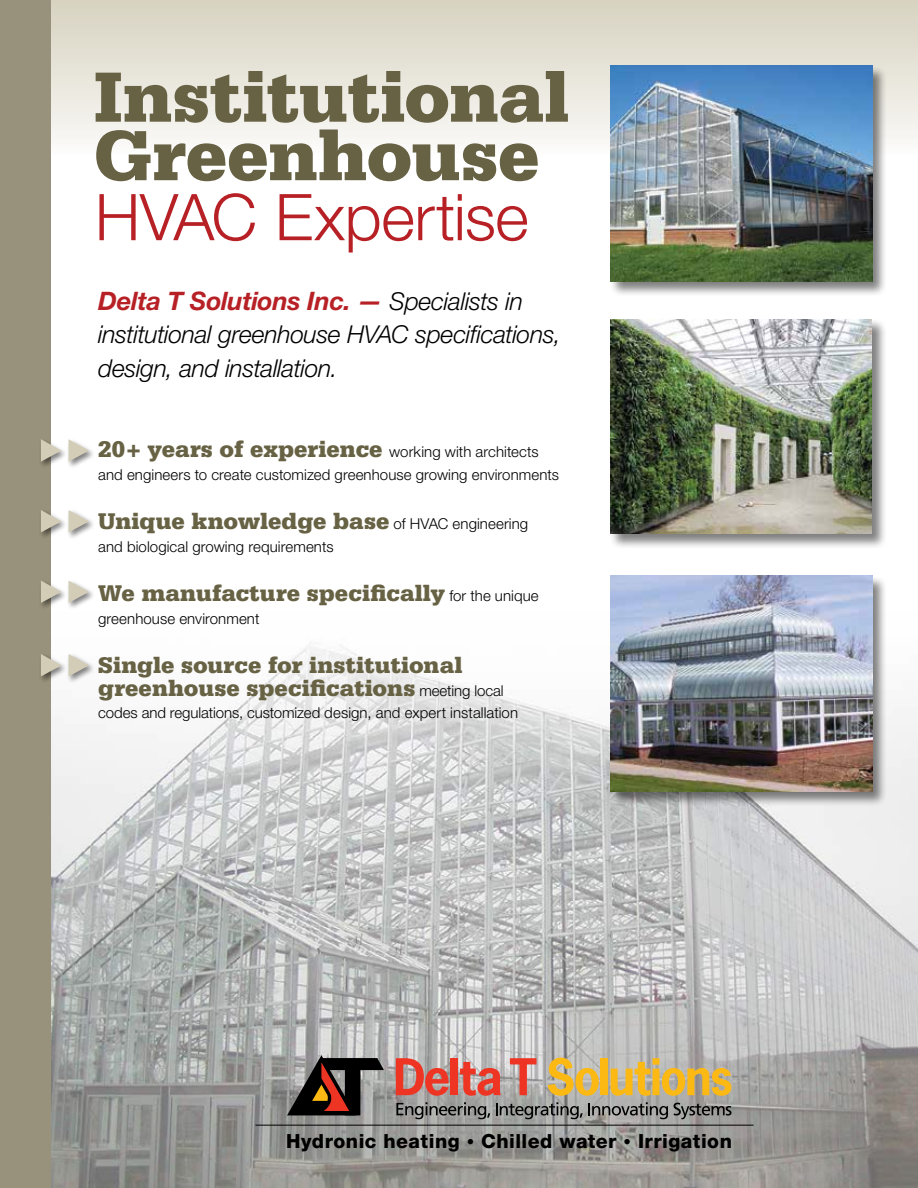
<style>
.page{position:relative;width:918px;height:1188px;background:#fff}
.page>*{position:absolute;margin:0;border:0;box-sizing:border-box;transform-origin:0 0}
.t1{font:900 75px/58.5px "Serifa";letter-spacing:-.005em;color:#676244}
.t2{font:300 64.5px "Helvetica Neue";letter-spacing:-.01em;color:#b72126}
.t3{font:italic 700 25.5px "Helvetica Neue";letter-spacing:-.015em;color:#b72126}
.t4{font:italic 300 24.75px/33.5px "Helvetica Neue";letter-spacing:-.015em;color:#000}
.helvetica-body{font:900 24px/22.5px "Serifa";color:#676244}
.subhead{font:800 19.5px "Helvetica Neue";letter-spacing:.025em;color:#000}
.helvetica-body-2{font:300 15px/22.5px "Helvetica Neue";letter-spacing:.005em;color:#000}
.s1{font-weight:300;font-size:24.75px;color:#000}
.s2{font-family:"Serifa";font-weight:900;font-size:24px;color:#676244}
.s3{font-family:"Helvetica Neue";font-weight:300;font-size:15px;color:#000}
.s4{font-size:15px}
</style>
<div class="page">
<img style="left:51px;top:645px;width:867px;height:543px">
<div style="left:0;top:0;width:918px;height:157px;background:linear-gradient(to bottom,#d7d2bf,#fcfbfa)"></div>
<div style="left:0;top:0;width:51px;height:1188px;background:#98917b"></div>
<div style="left:609px;top:65px;width:279px;height:232px;background:#000;opacity:.5"></div>
<img style="left:610px;top:65px;width:262px;height:216px">
<div style="left:609px;top:575px;width:279px;height:233px;background:#000;opacity:.5"></div>
<img style="left:610px;top:576px;width:262px;height:216px">
<svg style="left:396px;top:1058px;width:53px;height:38px;background:#d07067"></svg>
<div style="left:451px;top:1058px;width:7px;height:37px;background:#ee3524"></div>
<svg style="left:460px;top:1062px;width:41px;height:34px"></svg>
<svg style="left:510px;top:1058px;width:27px;height:37px"></svg>
<svg style="left:548px;top:1058px;width:51px;height:38px;background:#d8b867"></svg>
<div style="left:601px;top:1058px;width:7px;height:37px;background:#fdb913"></div>
<svg style="left:611px;top:1058px;width:120px;height:38px;background:#d3b467"></svg>
<svg style="left:396px;top:1102px;width:94px;height:17px;background:#787977"></svg>
<svg style="left:496px;top:1102px;width:172px;height:17px;background:#7e7e7c"></svg>
<svg style="left:674px;top:1103px;width:57px;height:16px"></svg>
<svg style="left:287px;top:1055px;width:97px;height:60px;background:#61514b"></svg>
<div style="left:609px;top:319px;width:279px;height:231px;background:#000;opacity:.5"></div>
<img style="left:610px;top:319px;width:262px;height:215px">
<hr style="left:255px;top:1125px;width:499px;height:1px;background:#000">
<div style="left:39px;top:438px;width:57px;height:31px;background:#000;opacity:.5"></div>
<svg style="left:41px;top:439px;width:20px;height:23px"></svg>
<svg style="left:69px;top:439px;width:20px;height:23px"></svg>
<div style="left:39px;top:509px;width:57px;height:31px;background:#000;opacity:.5"></div>
<svg style="left:41px;top:510px;width:20px;height:22px"></svg>
<svg style="left:69px;top:510px;width:20px;height:22px"></svg>
<div style="left:39px;top:579px;width:57px;height:31px;background:#000;opacity:.5"></div>
<svg style="left:41px;top:580px;width:20px;height:23px"></svg>
<svg style="left:69px;top:580px;width:20px;height:23px"></svg>
<div style="left:39px;top:653px;width:57px;height:31px;background:#000;opacity:.5"></div>
<svg style="left:41px;top:654px;width:20px;height:22px"></svg>
<svg style="left:69px;top:654px;width:20px;height:22px"></svg>
<p class="t1" style="left:94px;top:67px;width:477px">Institutional<br>Greenhouse</p>
<p class="t2" style="left:95px;top:178px;width:435px">HVAC Expertise</p>
<p class="t3" style="left:98px;top:285px;width:426px">Delta T Solutions Inc. — <span class="s1">Specialists in</span></p>
<p class="t4" style="left:98px;top:318px;width:464px">institutional greenhouse HVAC specifications, design, and installation.</p>
<p class="helvetica-body-2" style="left:98px;top:440px;width:462px"><span class="s2">20+ years of experience</span> working with architects and engineers to create customized greenhouse growing environments</p>
<p class="helvetica-body" style="left:98px;top:510px;width:432px">Unique knowledge base <span class="s3">of HVAC engineering</span></p>
<p class="helvetica-body-2" style="left:98px;top:535px;width:237px">and biological growing requirements</p>
<p class="helvetica-body" style="left:98px;top:582px;width:442px">We manufacture specifically <span class="s3">for the unique</span></p>
<p class="helvetica-body-2" style="left:98px;top:607px;width:163px">greenhouse environment</p>
<p class="helvetica-body" style="left:98px;top:654px;width:407px">Single source for institutional greenhouse specifications <span class="s3">meeting local</span></p>
<p class="helvetica-body-2" style="left:98px;top:701px;width:421px">codes and regulations, customized design, and expert installation</p>
<p class="subhead" style="left:286px;top:1130px;width:447px">Hydronic heating <span class="s4">•</span> Chilled water <span class="s4">•</span> Irrigation</p>
</div>
